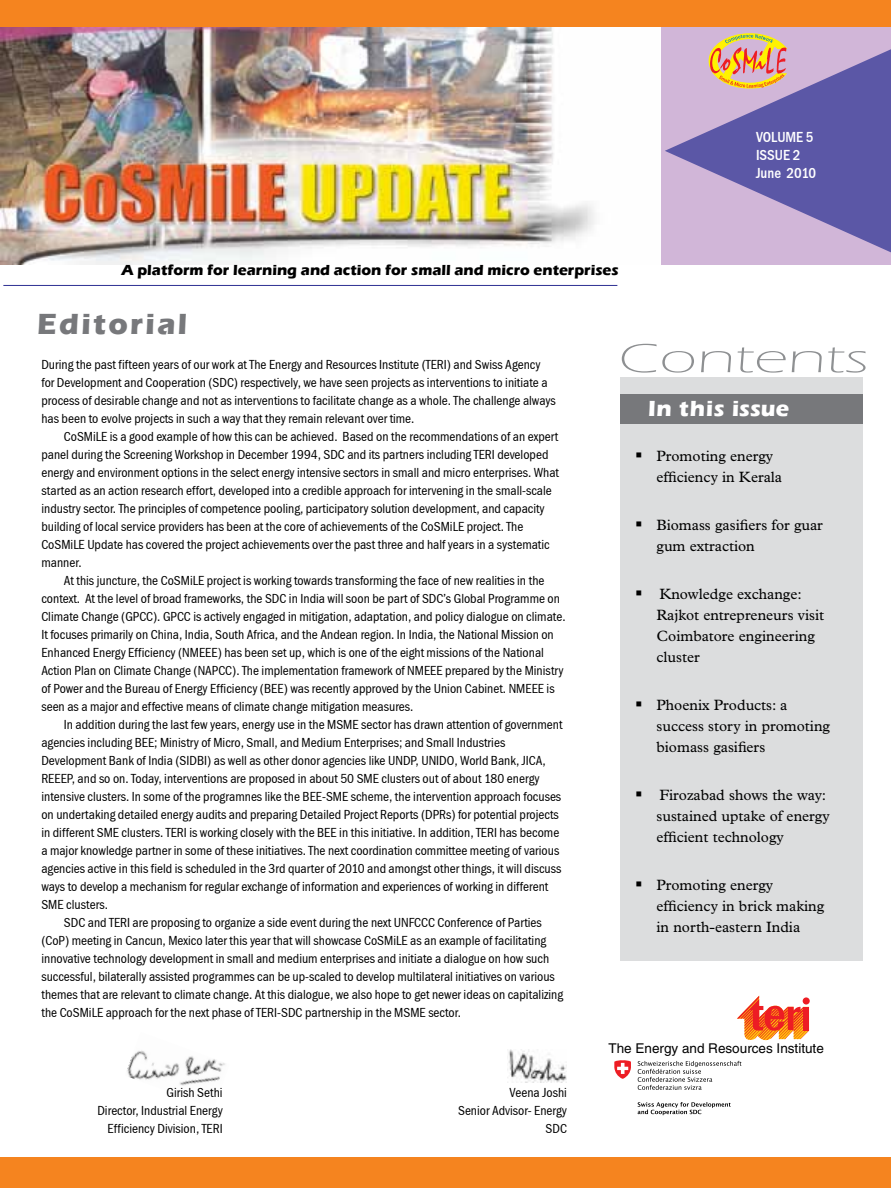
<style>
.page{position:relative;width:891px;height:1188px;background:#fff}
.page>*{position:absolute;margin:0;border:0;box-sizing:border-box;transform-origin:0 0}
.t1{font:300 42px "Eras ITC";color:#8e9092;scale:1.6 1}
.t2{font:700 30px "Eras ITC";letter-spacing:.08em;color:#77787b}
.t3{font:700 22.5px "Eras ITC";letter-spacing:.02em;color:#fff}
.t4{font:15px/21px "Plantin";color:#000}
.t5{font:700 15px "Eras ITC";color:#000}
.t6{font:700 15px/18px "Franklin Gothic Cond";color:#fff}
.t7{font:13.5px/18px "Franklin Gothic Cond";color:#000}
.t8{font:13.5px "Helvetica";color:#000}
</style>
<div class="page">
<img style="left:127px;top:1050px;width:98px;height:36px">
<img style="left:0;top:27px;width:662px;height:238px">
<div style="left:662px;top:24px;width:229px;height:241px;background:#d1b6d8"></div>
<svg style="left:712px;top:33px;width:75px;height:16px"></svg>
<div style="left:0;top:1158px;width:891px;height:30px;background:#f5841f"></div>
<hr style="left:3px;top:285px;width:614px;height:1px;background:#2e3092">
<svg style="left:737px;top:996px;width:72px;height:45px"></svg>
<div style="left:0;top:0;width:891px;height:27px;background:#f5841f"></div>
<div style="left:620px;top:377px;width:242px;height:583px;background:#dcddde"></div>
<div style="left:620px;top:394px;width:242px;height:30px;background:#77787b"></div>
<svg style="left:665px;top:49px;width:226px;height:203px"></svg>
<svg style="left:614px;top:1060px;width:17px;height:19px"></svg>
<svg style="left:638px;top:1061px;width:103px;height:29px"></svg>
<svg style="left:638px;top:1102px;width:93px;height:13px"></svg>
<img style="left:508px;top:1050px;width:59px;height:32px">
<p class="t5" style="left:122px;top:262px;width:499px">A platform for learning and action for small and micro enterprises</p>
<h2 class="t2" style="left:37px;top:307px;width:152px">Editorial</h2>
<p class="t6" style="left:756px;top:128px;width:62px">VOLUME 5<br>ISSUE 2<br>June 2010</p>
<p class="t7" style="left:41px;top:356px;width:516px">During the past fifteen years of our work at The Energy and Resources Institute (TERI) and Swiss Agency for Development and Cooperation (SDC) respectively, we have seen projects as interventions to initiate a process of desirable change and not as interventions to facilitate change as a whole. The challenge always has been to evolve projects in such a way that they remain relevant over time.</p>
<p class="t7" style="left:41px;top:428px;width:519px;text-indent:23px">CoSMiLE is a good example of how this can be achieved. Based on the recommendations of an expert panel during the Screening Workshop in December 1994, SDC and its partners including TERI developed energy and environment options in the select energy intensive sectors in small and micro enterprises. What started as an action research effort, developed into a credible approach for intervening in the small-scale industry sector. The principles of competence pooling, participatory solution development, and capacity building of local service providers has been at the core of achievements of the CoSMiLE project. The CoSMiLE Update has covered the project achievements over the past three and half years in a systematic manner.</p>
<p class="t7" style="left:41px;top:572px;width:526px;text-indent:23px">At this juncture, the CoSMiLE project is working towards transforming the face of new realities in the context. At the level of broad frameworks, the SDC in India will soon be part of SDC’s Global Programme on Climate Change (GPCC). GPCC is actively engaged in mitigation, adaptation, and policy dialogue on climate.<br>It focuses primarily on China, India, South Africa, and the Andean region. In India, the National Mission on Enhanced Energy Efficiency (NMEEE) has been set up, which is one of the eight missions of the National Action Plan on Climate Change (NAPCC). The implementation framework of NMEEE prepared by the Ministry of Power and the Bureau of Energy Efficiency (BEE) was recently approved by the Union Cabinet. NMEEE is seen as a major and effective means of climate change mitigation measures.</p>
<p class="t7" style="left:64px;top:716px;width:500px">In addition during the last few years, energy use in the MSME sector has drawn attention of government</p>
<p class="t7" style="left:41px;top:734px;width:465px">agencies including BEE; Ministry of Micro, Small, and Medium Enterprises; and Small Industries</p>
<p class="t7" style="left:41px;top:752px;width:506px">Development Bank of India (SIDBI) as well as other donor agencies like UNDP, UNIDO, World Bank, JICA,</p>
<p class="t7" style="left:41px;top:770px;width:500px">REEEP, and so on. Today, interventions are proposed in about 50 SME clusters out of about 180 energy</p>
<p class="t7" style="left:41px;top:788px;width:521px">intensive clusters. In some of the programnes like the BEE-SME scheme, the intervention approach focuses</p>
<p class="t7" style="left:41px;top:806px;width:519px">on undertaking detailed energy audits and preparing Detailed Project Reports (DPRs) for potential projects</p>
<p class="t7" style="left:41px;top:824px;width:519px">in different SME clusters. TERI is working closely with the BEE in this initiative. In addition, TERI has become</p>
<p class="t7" style="left:41px;top:842px;width:519px">a major knowledge partner in some of these initiatives. The next coordination committee meeting of various</p>
<p class="t7" style="left:41px;top:860px;width:522px">agencies active in this field is scheduled in the 3rd quarter of 2010 and amongst other things, it will discuss</p>
<p class="t7" style="left:41px;top:878px;width:508px">ways to develop a mechanism for regular exchange of information and experiences of working in different</p>
<p class="t7" style="left:41px;top:896px;width:68px">SME clusters.</p>
<p class="t7" style="left:64px;top:914px;width:480px">SDC and TERI are proposing to organize a side event during the next UNFCCC Conference of Parties</p>
<p class="t7" style="left:41px;top:932px;width:506px">(CoP) meeting in Cancun, Mexico later this year that will showcase CoSMiLE as an example of facilitating</p>
<p class="t7" style="left:41px;top:950px;width:509px">innovative technology development in small and medium enterprises and initiate a dialogue on how such</p>
<p class="t7" style="left:41px;top:968px;width:515px">successful, bilaterally assisted programmes can be up-scaled to develop multilateral initiatives on various</p>
<p class="t7" style="left:41px;top:986px;width:523px">themes that are relevant to climate change. At this dialogue, we also hope to get newer ideas on capitalizing</p>
<p class="t7" style="left:41px;top:1004px;width:421px">the CoSMiLE approach for the next phase of TERI-SDC partnership in the MSME sector.</p>
<p class="t7" style="left:97px;top:1084px;width:127px;text-align:right">Girish Sethi<br>Director, Industrial Energy<br>Efficiency Division, TERI</p>
<p class="t7" style="left:458px;top:1084px;width:110px;text-align:right">Veena Joshi<br>Senior Advisor- Energy<br>SDC</p>
<h1 class="t1" style="left:618px;top:335px;width:158px">Contents</h1>
<h3 class="t3" style="left:648px;top:395px;width:143px">In this issue</h3>
<p class="t4" style="left:657px;top:445px;width:127px;text-indent:-21px">▪ Promoting energy efficiency in Kerala</p>
<p class="t4" style="left:657px;top:514px;width:168px;text-indent:-21px">▪ Biomass gasifiers for guar gum extraction</p>
<p class="t4" style="left:657px;top:583px;width:169px;text-indent:-21px">▪ Knowledge exchange:<br>Rajkot entrepreneurs visit<br>Coimbatore engineering cluster</p>
<p class="t4" style="left:657px;top:694px;width:175px;text-indent:-21px">▪ Phoenix Products: a success story in promoting biomass gasifiers</p>
<p class="t4" style="left:657px;top:784px;width:175px;text-indent:-21px">▪ Firozabad shows the way: sustained uptake of energy efficient technology</p>
<p class="t4" style="left:657px;top:874px;width:169px;text-indent:-21px">▪ Promoting energy efficiency in brick making in north-eastern India</p>
<p class="t8" style="left:609px;top:1040px;width:217px">The Energy and Resources Institute</p>
</div>
